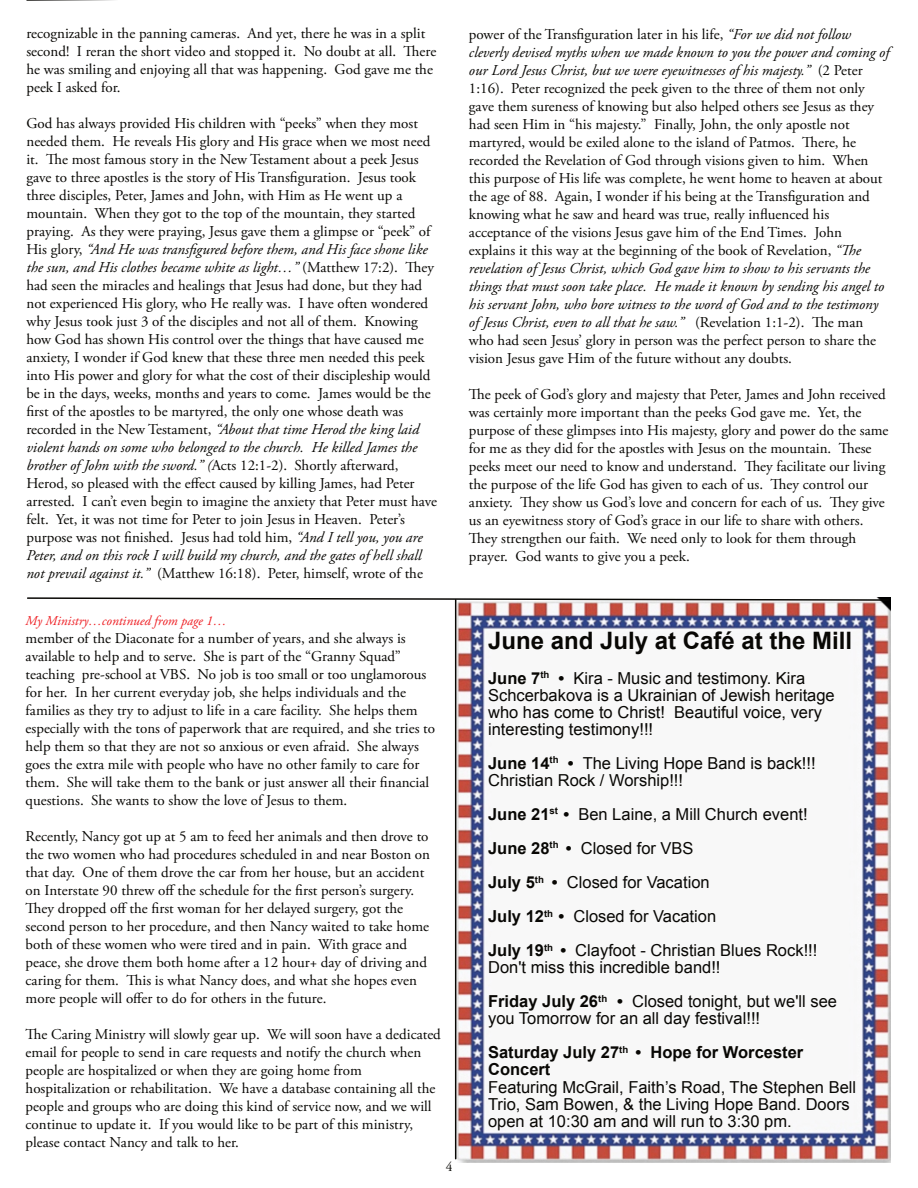
<style>
.page{position:relative;width:918px;height:1188px;background:#fff}
.page>*{position:absolute;margin:0;border:0;box-sizing:border-box;transform-origin:0 0}
.t1{font:700 24px "Arial";color:#080704}
.t2{font:16.5px/17.1px "Arial";color:#080704}
.t3{font:700 16.5px "Arial";color:#080704}
.t4{font:15px/18px "Adobe Garamond Pro";color:#080704}
.t5{font:italic 13.5px "Adobe Garamond Pro";color:#ee1e23}
.t6{font:13.5px "Adobe Garamond Pro";color:#080704}
.s1{font-style:italic}
.s2{font-weight:700}
</style>
<div class="page">
<img style="left:454px;top:602px;width:436px;height:560px">
<svg style="left:26px;top:0;width:88px;height:1px"></svg>
<svg style="left:27px;top:597px;width:863px;height:5px"></svg>
<hr style="left:455px;top:600px;width:1px;height:559px;background:#080704">
<p class="t4" style="left:26px;top:26px;width:411px">recognizable in the panning cameras. And yet, there he was in a split second! I reran the short video and stopped it. No doubt at all. There he was smiling and enjoying all that was happening. God gave me the peek I asked for.</p>
<p class="t4" style="left:26px;top:116px;width:412px">God has always provided His children with “peeks” when they most needed them. He reveals His glory and His grace when we most need it. The most famous story in the New Testament about a peek Jesus gave to three apostles is the story of His Transfiguration. Jesus took three disciples, Peter, James and John, with Him as He went up a mountain. When they got to the top of the mountain, they started praying. As they were praying, Jesus gave them a glimpse or “peek” of His glory, <span class="s1">“And He was transfigured before them, and His face shone like the sun, and His clothes became white as light…”</span> (Matthew 17:2). They had seen the miracles and healings that Jesus had done, but they had not experienced His glory, who He really was. I have often wondered why Jesus took just 3 of the disciples and not all of them. Knowing how God has shown His control over the things that have caused me anxiety, I wonder if God knew that these three men needed this peek into His power and glory for what the cost of their discipleship would be in the days, weeks, months and years to come. James would be the first of the apostles to be martyred, the only one whose death was recorded in the New Testament, <span class="s1">“About that time Herod the king laid violent hands on some who belonged to the church. He killed James the brother of John with the sword.” (</span>Acts 12:1-2). Shortly afterward, Herod, so pleased with the effect caused by killing James, had Peter arrested. I can’t even begin to imagine the anxiety that Peter must have felt. Yet, it was not time for Peter to join Jesus in Heaven. Peter’s purpose was not finished. Jesus had told him, <span class="s1">“And I tell you, you are Peter, and on this rock I will build my church, and the gates of hell shall not prevail against it.”</span> (Matthew 16:18). Peter, himself, wrote of the</p>
<p class="t5" style="left:26px;top:615px;width:202px">My Ministry…continued from page 1…</p>
<p class="t4" style="left:26px;top:630px;width:411px">member of the Diaconate for a number of years, and she always is available to help and to serve. She is part of the “Granny Squad” teaching pre-school at VBS. No job is too small or too unglamorous for her. In her current everyday job, she helps individuals and the families as they try to adjust to life in a care facility. She helps them especially with the tons of paperwork that are required, and she tries to help them so that they are not so anxious or even afraid. She always goes the extra mile with people who have no other family to care for them. She will take them to the bank or just answer all their financial questions. She wants to show the love of Jesus to them.</p>
<p class="t4" style="left:26px;top:828px;width:406px">Recently, Nancy got up at 5 am to feed her animals and then drove to the two women who had procedures scheduled in and near Boston on that day. One of them drove the car from her house, but an accident on Interstate 90 threw off the schedule for the first person’s surgery.<br>They dropped off the first woman for her delayed surgery, got the second person to her procedure, and then Nancy waited to take home both of these women who were tired and in pain. With grace and peace, she drove them both home after a 12 hour+ day of driving and caring for them. This is what Nancy does, and what she hopes even more people will offer to do for others in the future.</p>
<p class="t4" style="left:26px;top:1026px;width:417px">The Caring Ministry will slowly gear up. We will soon have a dedicated email for people to send in care requests and notify the church when people are hospitalized or when they are going home from hospitalization or rehabilitation. We have a database containing all the people and groups who are doing this kind of service now, and we will continue to update it. If you would like to be part of this ministry, please contact Nancy and talk to her.</p>
<p class="t6" style="left:446px;top:1161px;width:8px">4</p>
<p class="t4" style="left:469px;top:27px;width:422px">power of the Transfiguration later in his life, <span class="s1">“For we did not follow cleverly devised myths when we made known to you the power and coming of our Lord Jesus Christ, but we were eyewitnesses of his majesty.”</span> (2 Peter 1:16). Peter recognized the peek given to the three of them not only gave them sureness of knowing but also helped others see Jesus as they had seen Him in “his majesty.” Finally, John, the only apostle not martyred, would be exiled alone to the island of Patmos. There, he recorded the Revelation of God through visions given to him. When this purpose of His life was complete, he went home to heaven at about the age of 88. Again, I wonder if his being at the Transfiguration and knowing what he saw and heard was true, really influenced his acceptance of the visions Jesus gave him of the End Times. John explains it this way at the beginning of the book of Revelation, <span class="s1">“The revelation of Jesus Christ, which God gave him to show to his servants the things that must soon take place. He made it known by sending his angel to his servant John, who bore witness to the word of God and to the testimony of Jesus Christ, even to all that he saw.”</span> (Revelation 1:1-2). The man who had seen Jesus’ glory in person was the perfect person to share the vision Jesus gave Him of the future without any doubts.</p>
<p class="t4" style="left:469px;top:387px;width:421px">The peek of God’s glory and majesty that Peter, James and John received was certainly more important than the peeks God gave me. Yet, the purpose of these glimpses into His majesty, glory and power do the same for me as they did for the apostles with Jesus on the mountain. These peeks meet our need to know and understand. They facilitate our living the purpose of the life God has given to each of us. They control our anxiety. They show us God’s love and concern for each of us. They give us an eyewitness story of God’s grace in our life to share with others.<br>They strengthen our faith. We need only to look for them through prayer. God wants to give you a peek.</p>
<h1 class="t1" style="left:488px;top:632px;width:366px">June and July at Café at the Mill</h1>
<p class="t2" style="left:488px;top:671px;width:348px"><span class="s2">June 7</span><sup>th</sup> <span class="s2">•</span> Kira - Music and testimony. Kira Schcerbakova is a Ukrainian of Jewish heritage who has come to Christ! Beautiful voice, very interesting testimony!!!</p>
<p class="t2" style="left:488px;top:756px;width:329px"><span class="s2">June 14</span><sup>th</sup> <span class="s2">•</span> The Living Hope Band is back!!!<br>Christian Rock / Worship!!!</p>
<p class="t2" style="left:488px;top:799px;width:331px;line-height:34px"><span class="s2">June 21</span><sup>st</sup> <span class="s2">•</span> Ben Laine, a Mill Church event!<br><span class="s2">June 28</span><sup>th</sup> <span class="s2">•</span> Closed for VBS<br><span class="s2">July 5</span><sup>th</sup> <span class="s2">•</span> Closed for Vacation<br><span class="s2">July 12</span><sup>th</sup> <span class="s2">•</span> Closed for Vacation<br><span class="s2">July 19</span><sup>th</sup> <span class="s2">•</span> Clayfoot - Christian Blues Rock!!!</p>
<p class="t2" style="left:488px;top:952px;width:350px;line-height:34px">Don't miss this incredible band!!<br><span class="s2">Friday July 26</span><sup>th</sup> <span class="s2">•</span> Closed tonight, but we'll see</p>
<p class="t2" style="left:488px;top:1003px;width:317px;line-height:34px">you Tomorrow for an all day festival!!!<br><span class="s2">Saturday July 27</span><sup>th</sup> <span class="s2">• Hope for Worcester</span></p>
<p class="t3" style="left:488px;top:1063px;width:64px">Concert</p>
<p class="t2" style="left:488px;top:1080px;width:370px">Featuring McGrail, Faith’s Road, The Stephen Bell<br>Trio, Sam Bowen, &amp; the Living Hope Band. Doors open at 10:30 am and will run to 3:30 pm.</p>
</div>
